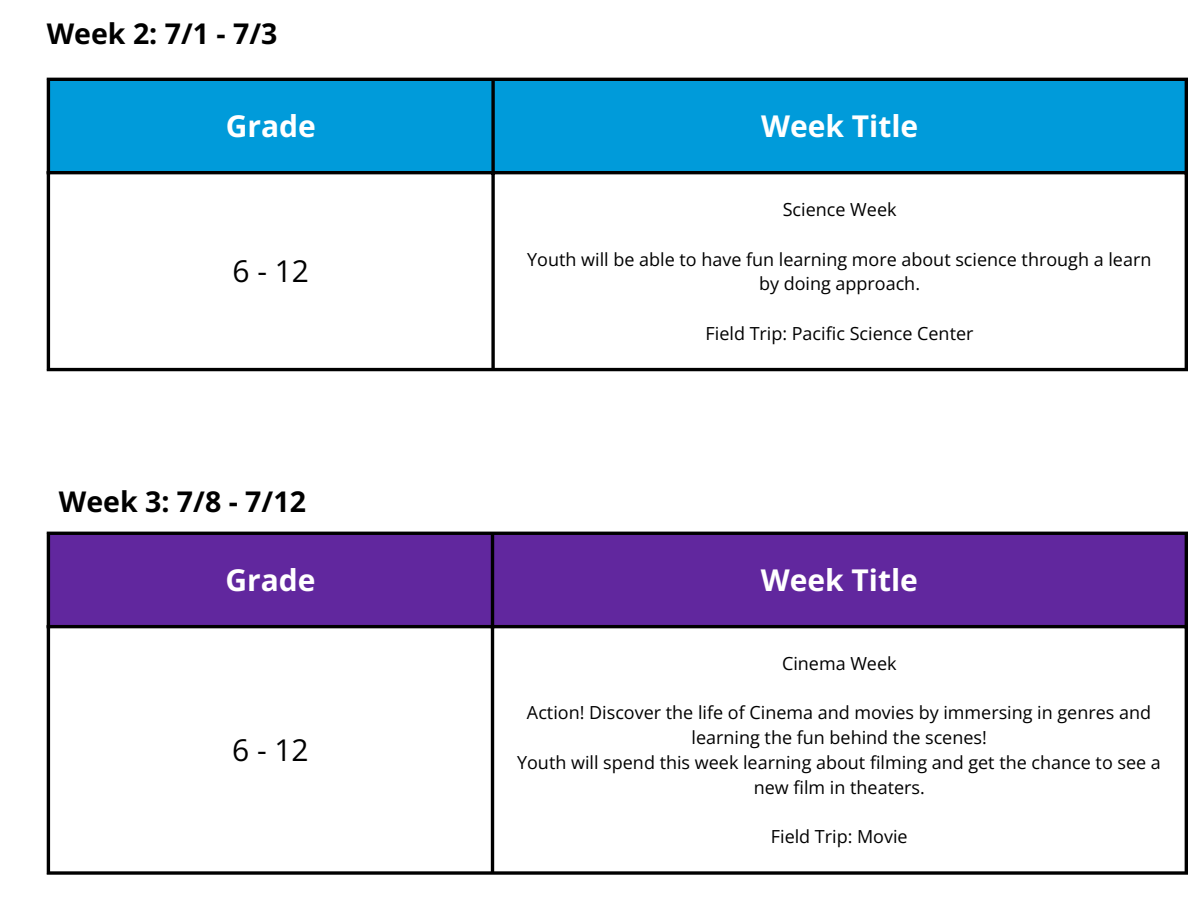
<style>
.page{position:relative;width:1188px;height:918px;background:#fff}
.page>*{position:absolute;margin:0;border:0;box-sizing:border-box;transform-origin:0 0}
.t1{font:700 30px "Open Sans";color:#fff}
.t2{font:30px "Open Sans";color:#000}
.t3{font:700 28.5px "Open Sans";color:#000}
.t4{font:18px/24.8px "Open Sans";color:#000;text-align:center}
</style>
<div class="page">
<div style="left:50px;top:535px;width:1135px;height:90px;background:#61279e"></div>
<hr style="left:47px;top:535px;width:3px;height:336px;background:#000">
<hr style="left:491px;top:535px;width:3px;height:336px;background:#000">
<hr style="left:1185px;top:535px;width:3px;height:336px;background:#000">
<hr style="left:47px;top:532px;width:1141px;height:3px;background:#000">
<hr style="left:47px;top:625px;width:1141px;height:3px;background:#000">
<svg style="left:47px;top:871px;width:1141px;height:4px;background:#272727"></svg>
<div style="left:50px;top:81px;width:1135px;height:90px;background:#009bda"></div>
<hr style="left:47px;top:81px;width:3px;height:287px;background:#000">
<svg style="left:491px;top:81px;width:4px;height:287px"></svg>
<hr style="left:1185px;top:81px;width:3px;height:287px;background:#000">
<hr style="left:47px;top:78px;width:1141px;height:3px;background:#000">
<hr style="left:47px;top:171px;width:1141px;height:3px;background:#000">
<hr style="left:47px;top:368px;width:1141px;height:3px;background:#000">
<p class="t3" style="left:47px;top:14px;width:232px">Week 2: 7/1 - 7/3</p>
<p class="t1" style="left:226px;top:105px;width:92px">Grade</p>
<p class="t1" style="left:761px;top:105px;width:159px">Week Title</p>
<p class="t2" style="left:232px;top:250px;width:78px">6-12</p>
<h1 class="t3" style="left:59px;top:481px;width:249px">Week 3: 7/8 - 7/12</h1>
<p class="t4" style="left:783px;top:197px;width:115px">Science Week</p>
<p class="t4" style="left:527px;top:246px;width:626px">Youth will be able to have fun learning more about science through a learn by doing approach.</p>
<p class="t4" style="left:706px;top:320px;width:269px">Field Trip: Pacific Science Center</p>
<h1 class="t1" style="left:225px;top:559px;width:92px">Grade</h1>
<p class="t1" style="left:761px;top:559px;width:159px">Week Title</p>
<p class="t2" style="left:232px;top:729px;width:78px">6-12</p>
<p class="t4" style="left:782px;top:651px;width:116px">Cinema Week</p>
<p class="t4" style="left:527px;top:700px;width:626px">Action! Discover the life of Cinema and movies by immersing in genres and learning the fun behind the scenes!</p>
<p class="t4" style="left:517px;top:750px;width:645px">Youth will spend this week learning about filming and get the chance to see a new film in theaters.</p>
<p class="t4" style="left:771px;top:824px;width:138px">Field Trip: Movie</p>
</div>
